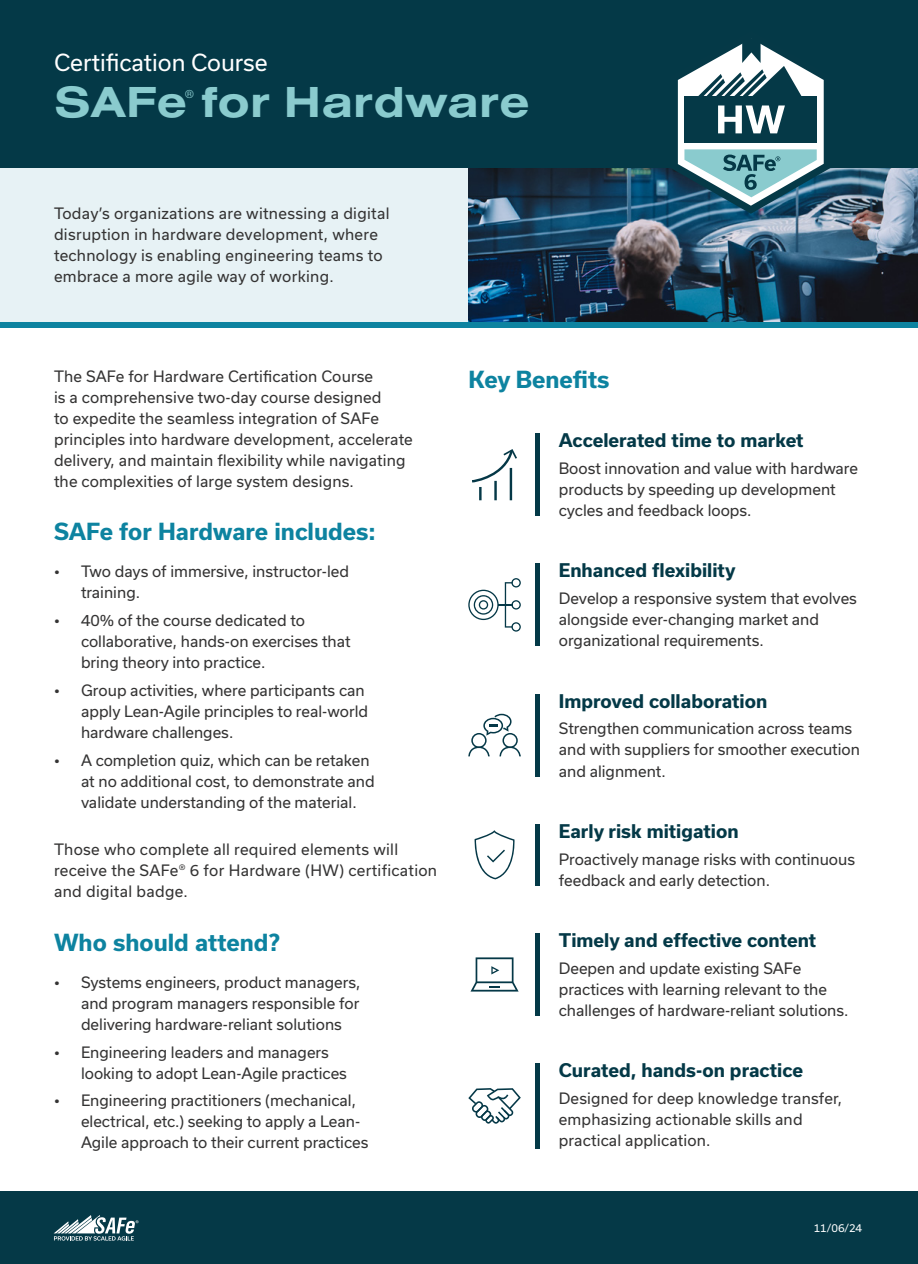
<style>
.page{position:relative;width:918px;height:1264px;background:#fff}
.page>*{position:absolute;margin:0;border:0;box-sizing:border-box;transform-origin:0 0}
.t1{font:700 45px "Nimbus San Ext";color:#8acbce}
.t2{font:700 22.5px "Usual";color:#0d83a0}
.t3{font:22.5px "Usual";color:#fff}
.t4{font:700 18px "Usual";color:#043947}
.t5{font:15px/21px "Usual";color:#343333}
.t6{font:15px/21px "Usual";letter-spacing:.02em;color:#343333}
.t7{font:12px "Nimbus San Ext";color:#8acbce}
.t8{font:10.5px "Usual";color:#fff}
</style>
<div class="page">
<div style="left:0;top:168px;width:918px;height:159px;background:#e7f2f5"></div>
<img style="left:468px;top:168px;width:450px;height:154px">
<div style="left:0;top:322px;width:918px;height:5px;background:#0d83a0"></div>
<div style="left:0;top:0;width:918px;height:168px;background:#043947"></div>
<hr style="left:536px;top:693px;width:4px;height:83px;background:#043947">
<svg style="left:468px;top:714px;width:53px;height:42px"></svg>
<hr style="left:536px;top:933px;width:4px;height:83px;background:#043947">
<svg style="left:471px;top:957px;width:48px;height:34px"></svg>
<div style="left:0;top:1191px;width:918px;height:73px;background:#053947"></div>
<svg style="left:54px;top:1215px;width:85px;height:25px"></svg>
<hr style="left:536px;top:433px;width:4px;height:83px;background:#043947">
<svg style="left:472px;top:449px;width:45px;height:52px"></svg>
<hr style="left:536px;top:1063px;width:4px;height:85px;background:#043947">
<svg style="left:468px;top:1088px;width:53px;height:35px"></svg>
<hr style="left:536px;top:563px;width:4px;height:83px;background:#043947">
<svg style="left:468px;top:578px;width:53px;height:53px"></svg>
<hr style="left:536px;top:824px;width:4px;height:61px;background:#043947">
<svg style="left:474px;top:830px;width:41px;height:49px"></svg>
<svg style="left:671px;top:38px;width:160px;height:176px"></svg>
<h2 class="t3" style="left:54px;top:50px;width:215px">Certification Course</h2>
<h1 class="t1" style="left:54px;top:71px;width:478px">SAFe for Hardware</h1>
<p class="t7" style="left:185px;top:86px;width:11px">®</p>
<p class="t6" style="left:54px;top:203px;width:337px">Today’s organizations are witnessing a digital disruption in hardware development, where technology is enabling engineering teams to embrace a more agile way of working.</p>
<p class="t5" style="left:54px;top:366px;width:360px">The SAFe for Hardware Certification Course<br>is a comprehensive two-day course designed<br>to expedite the seamless integration of SAFe principles into hardware development, accelerate delivery, and maintain flexibility while navigating the complexities of large system designs.</p>
<h2 class="t2" style="left:468px;top:366px;width:143px">Key Benefits</h2>
<p class="t4" style="left:559px;top:430px;width:246px">Accelerated time to market</p>
<p class="t5" style="left:559px;top:458px;width:301px">Boost innovation and value with hardware products by speeding up development cycles and feedback loops.</p>
<h2 class="t2" style="left:54px;top:519px;width:323px">SAFe for Hardware includes:</h2>
<p class="t5" style="left:81px;top:561px;width:270px;text-indent:-27px">• Two days of immersive, instructor-led training.</p>
<p class="t5" style="left:81px;top:610px;width:271px;text-indent:-27px">• 40% of the course dedicated to collaborative, hands-on exercises that bring theory into practice.</p>
<p class="t5" style="left:81px;top:680px;width:289px;text-indent:-27px">• Group activities, where participants can apply Lean-Agile principles to real-world hardware challenges.</p>
<p class="t5" style="left:81px;top:749px;width:295px;text-indent:-27px">• A completion quiz, which can be retaken at no additional cost, to demonstrate and validate understanding of the material.</p>
<p class="t6" style="left:54px;top:839px;width:385px">Those who complete all required elements will receive the SAFe® 6 for Hardware (HW) certification and digital badge.</p>
<h2 class="t2" style="left:54px;top:929px;width:228px">Who should attend?</h2>
<p class="t5" style="left:81px;top:971px;width:281px;text-align:justify;text-indent:-27px">• Systems engineers, product managers, and program managers responsible for delivering hardware-reliant solutions</p>
<p class="t5" style="left:81px;top:1041px;width:267px;text-indent:-27px">• Engineering leaders and managers looking to adopt Lean-Agile practices</p>
<p class="t5" style="left:81px;top:1090px;width:289px;text-indent:-27px">• Engineering practitioners (mechanical, electrical, etc.) seeking to apply a Lean-<br>Agile approach to their current practices</p>
<p class="t4" style="left:559px;top:560px;width:178px">Enhanced flexibility</p>
<p class="t5" style="left:559px;top:588px;width:300px">Develop a responsive system that evolves alongside ever-changing market and organizational requirements.</p>
<p class="t4" style="left:559px;top:690px;width:210px">Improved collaboration</p>
<p class="t5" style="left:559px;top:718px;width:303px">Strengthen communication across teams and with suppliers for smoother execution and alignment.</p>
<p class="t4" style="left:559px;top:820px;width:181px">Early risk mitigation</p>
<p class="t5" style="left:559px;top:848px;width:298px">Proactively manage risks with continuous feedback and early detection.</p>
<p class="t4" style="left:559px;top:930px;width:259px">Timely and effective content</p>
<p class="t5" style="left:559px;top:957px;width:291px">Deepen and update existing SAFe practices with learning relevant to the challenges of hardware-reliant solutions.</p>
<p class="t4" style="left:559px;top:1060px;width:246px">Curated, hands-on practice</p>
<p class="t5" style="left:559px;top:1088px;width:285px">Designed for deep knowledge transfer, emphasizing actionable skills and practical application.</p>
<p class="t8" style="left:814px;top:1221px;width:50px">11/06/24</p>
</div>
